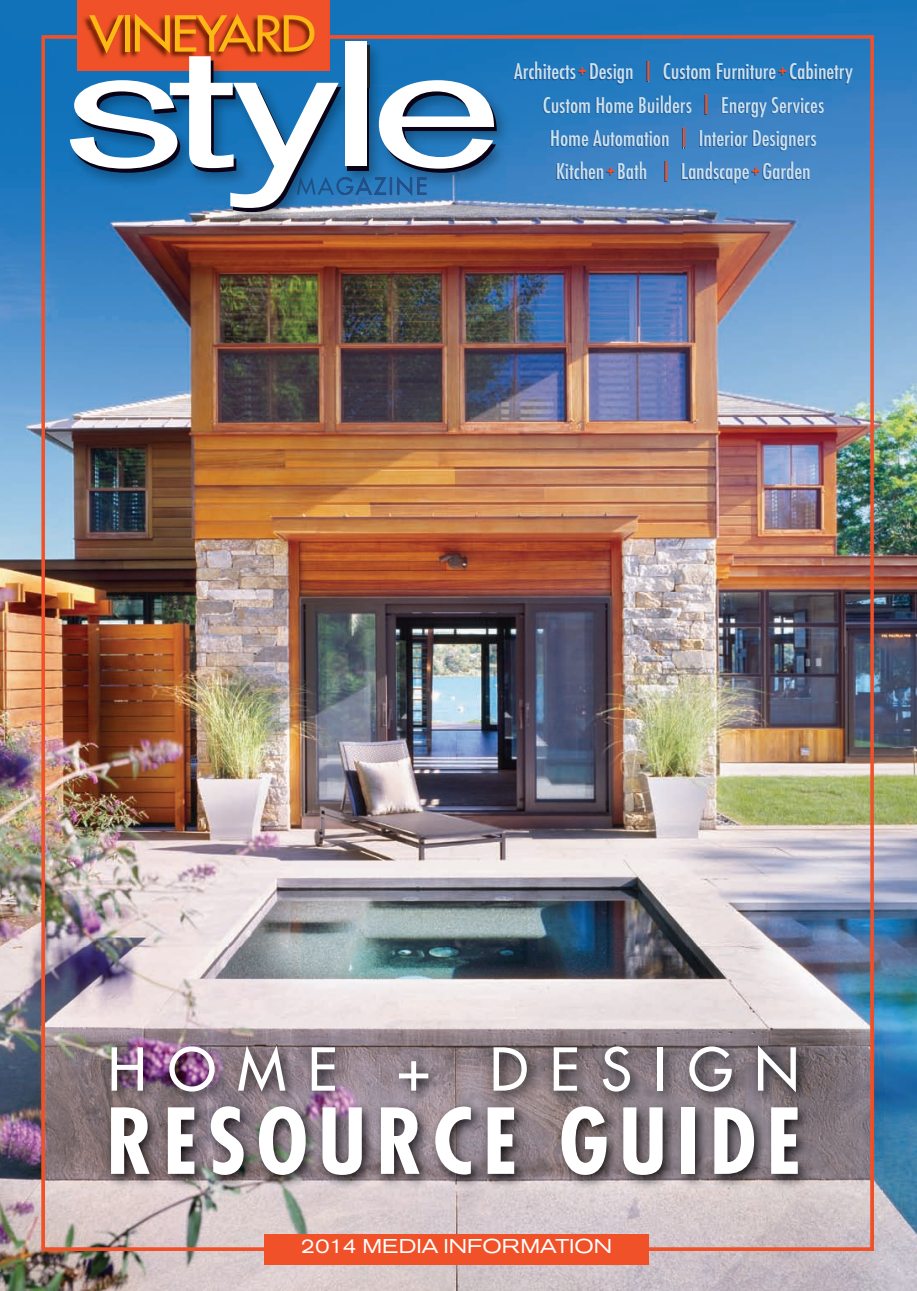
<style>
.page{position:relative;width:917px;height:1291px;background:#fff}
.page>*{position:absolute;margin:0;border:0;box-sizing:border-box;transform-origin:0 0}
.t1{font:186.9px "A Grotesk Rgl";letter-spacing:-.055em;color:#fff;scale:1.45 1}
.t2{font:700 condensed 88.2px "Futura";letter-spacing:.115em;color:#fff}
.t3{font:57.4px "Futura";letter-spacing:.375em;color:#fff}
.t4{font:48.12px "Futura";letter-spacing:-.04em;color:#fcb814;scale:1.1 1}
.t5{font:500 condensed 21px/33.2px "Futura";color:#cbe2f0;text-align:center}
.t6{font:expanded 21px "A Grotesk";color:#fff}
.s1{color:#f05128}
</style>
<div class="page">
<img style="left:0;top:0;width:917px;height:1290px">
<h3 class="t4" style="left:90px;top:10px;width:207px">VINEYARD</h3>
<h1 class="t1" style="left:62px;top:42px;width:308px">style</h1>
<p class="t5" style="left:514px;top:55px;width:340px">Architects<span class="s1">+</span>Design <span class="s1">|</span> Custom Furniture<span class="s1">+</span>Cabinetry Custom Home Builders <span class="s1">|</span> Energy Services<br>Home Automation <span class="s1">|</span> Interior Designers Kitchen<span class="s1">+</span>Bath <span class="s1">|</span> Landscape<span class="s1">+</span>Garden</p>
<h3 class="t3" style="left:108px;top:1040px;width:693px">HOME + DESIGN</h3>
<h2 class="t2" style="left:106px;top:1102px;width:696px">RESOURCE GUIDE</h2>
<p class="t6" style="left:300px;top:1238px;width:313px">2014 MEDIA INFORMATION</p>
</div>
